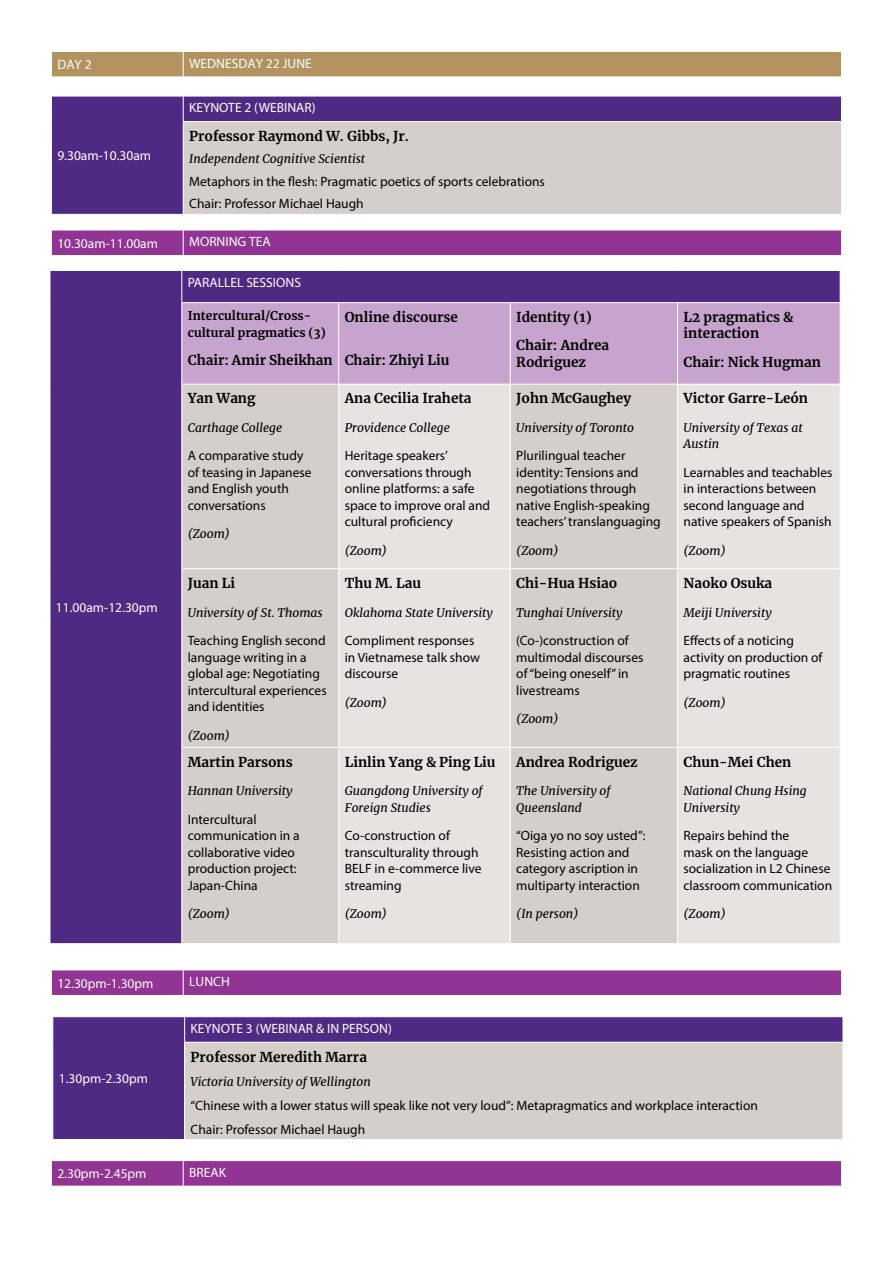
<style>
.page{position:relative;width:893px;height:1263px;background:#fff}
.page>*{position:absolute;margin:0;border:0;box-sizing:border-box;transform-origin:0 0}
.t1{font:13.5px/16.5px "Myriad Pro";color:#000}
.t2{font:700 13.5px/28.5px "Merriweather";color:#000}
.t3{font:13.5px "Myriad Pro";color:#fff}
.t4{font:italic 12px/16.5px "Merriweather";color:#000}
.t5{font:700 12px/16.5px "Merriweather";color:#000}
</style>
<div class="page">
<hr style="left:856px;top:1016px;width:1px;height:142px;background:#4f2a84">
<svg style="left:51px;top:51px;width:791px;height:26px;background:#b6996a"></svg>
<div style="left:51px;top:230px;width:791px;height:25px;background:#913493"></div>
<div style="left:52px;top:97px;width:789px;height:117px;background:#4f2a84"></div>
<div style="left:183px;top:122px;width:659px;height:92px;background:#d5cfcb"></div>
<svg style="left:51px;top:96px;width:1px;height:26px"></svg>
<svg style="left:183px;top:96px;width:1px;height:25px"></svg>
<svg style="left:841px;top:96px;width:1px;height:25px"></svg>
<hr style="left:183px;top:121px;width:659px;height:1px;background:#fff">
<hr style="left:183px;top:122px;width:1px;height:92px;background:#fff">
<hr style="left:841px;top:122px;width:1px;height:92px;background:#fff">
<div style="left:51px;top:271px;width:789px;height:672px;background:#4f2a84"></div>
<div style="left:182px;top:303px;width:658px;height:81px;background:#c7a4cd"></div>
<div style="left:182px;top:385px;width:156px;height:558px;background:#d5cfcb"></div>
<svg style="left:339px;top:385px;width:501px;height:558px;background:#e1dcd9"></svg>
<hr style="left:181px;top:271px;width:1px;height:31px;background:#fff">
<hr style="left:181px;top:302px;width:158px;height:1px;background:#fff">
<hr style="left:181px;top:303px;width:1px;height:81px;background:#fff">
<hr style="left:339px;top:302px;width:171px;height:1px;background:#fff">
<hr style="left:338px;top:303px;width:1px;height:81px;background:#fff">
<hr style="left:510px;top:302px;width:167px;height:1px;background:#fff">
<hr style="left:510px;top:303px;width:1px;height:81px;background:#fff">
<hr style="left:677px;top:302px;width:163px;height:1px;background:#fff">
<hr style="left:677px;top:303px;width:1px;height:81px;background:#fff">
<hr style="left:181px;top:384px;width:158px;height:1px;background:#fff">
<hr style="left:181px;top:384px;width:1px;height:184px;background:#fff">
<hr style="left:339px;top:384px;width:171px;height:1px;background:#fff">
<hr style="left:338px;top:384px;width:1px;height:184px;background:#fff">
<hr style="left:510px;top:384px;width:167px;height:1px;background:#fff">
<hr style="left:510px;top:384px;width:1px;height:184px;background:#fff">
<hr style="left:677px;top:384px;width:163px;height:1px;background:#fff">
<hr style="left:677px;top:384px;width:1px;height:184px;background:#fff">
<hr style="left:181px;top:568px;width:158px;height:1px;background:#fff">
<hr style="left:181px;top:569px;width:1px;height:178px;background:#fff">
<hr style="left:339px;top:568px;width:171px;height:1px;background:#fff">
<hr style="left:338px;top:569px;width:1px;height:178px;background:#fff">
<hr style="left:510px;top:568px;width:167px;height:1px;background:#fff">
<hr style="left:510px;top:569px;width:1px;height:178px;background:#fff">
<hr style="left:677px;top:568px;width:163px;height:1px;background:#fff">
<hr style="left:677px;top:569px;width:1px;height:178px;background:#fff">
<hr style="left:181px;top:747px;width:158px;height:1px;background:#fff">
<hr style="left:181px;top:748px;width:1px;height:195px;background:#fff">
<hr style="left:339px;top:747px;width:171px;height:1px;background:#fff">
<hr style="left:338px;top:748px;width:1px;height:195px;background:#fff">
<hr style="left:510px;top:747px;width:167px;height:1px;background:#fff">
<hr style="left:510px;top:748px;width:1px;height:195px;background:#fff">
<hr style="left:677px;top:747px;width:163px;height:1px;background:#fff">
<hr style="left:677px;top:748px;width:1px;height:195px;background:#fff">
<div style="left:51px;top:970px;width:791px;height:25px;background:#913493"></div>
<svg style="left:51px;top:1160px;width:791px;height:26px;background:#973f99"></svg>
<div style="left:53px;top:1017px;width:790px;height:122px;background:#4f2a84"></div>
<div style="left:185px;top:1042px;width:658px;height:97px;background:#d5cfcb"></div>
<svg style="left:52px;top:1017px;width:1px;height:25px"></svg>
<svg style="left:184px;top:1017px;width:1px;height:25px"></svg>
<hr style="left:184px;top:1042px;width:659px;height:1px;background:#fff">
<hr style="left:184px;top:1042px;width:1px;height:97px;background:#fff">
<p class="t3" style="left:57px;top:56px;width:36px">DAY 2</p>
<p class="t3" style="left:189px;top:55px;width:124px">WEDNESDAY 22 JUNE</p>
<p class="t3" style="left:57px;top:147px;width:95px">9.30am-10.30am</p>
<p class="t3" style="left:189px;top:99px;width:128px">KEYNOTE 2 (WEBINAR)</p>
<p class="t2" style="left:189px;top:121px;width:221px">Professor Raymond W. Gibbs, Jr.</p>
<p class="t4" style="left:189px;top:150px;width:177px">Independent Cognitive Scientist</p>
<p class="t1" style="left:189px;top:170px;width:357px;line-height:22.5px">Metaphors in the flesh: Pragmatic poetics of sports celebrations<br>Chair: Professor Michael Haugh</p>
<p class="t3" style="left:57px;top:235px;width:102px">10.30am-11.00am</p>
<p class="t3" style="left:189px;top:233px;width:83px">MORNING TEA</p>
<p class="t3" style="left:188px;top:274px;width:115px">PARALLEL SESSIONS</p>
<p class="t5" style="left:188px;top:307px;width:140px">Intercultural/Cross&shy;cultural pragmatics (3)</p>
<p class="t2" style="left:188px;top:346px;width:146px">Chair: Amir Sheikhan</p>
<p class="t3" style="left:56px;top:599px;width:103px">11.00am-12.30pm</p>
<p class="t2" style="left:188px;top:384px;width:69px">Yan Wang</p>
<p class="t4" style="left:188px;top:419px;width:96px">Carthage College</p>
<p class="t1" style="left:188px;top:447px;width:125px">A comparative study of teasing in Japanese and English youth conversations</p>
<p class="t4" style="left:188px;top:525px;width:44px">(Zoom)</p>
<p class="t2" style="left:188px;top:568px;width:49px">Juan Li</p>
<p class="t4" style="left:188px;top:604px;width:136px">University of St. Thomas</p>
<p class="t1" style="left:188px;top:632px;width:140px">Teaching English second language writing in a global age: Negotiating intercultural experiences and identities</p>
<p class="t4" style="left:188px;top:727px;width:44px">(Zoom)</p>
<p class="t2" style="left:188px;top:747px;width:106px">Martin Parsons</p>
<p class="t4" style="left:188px;top:782px;width:106px">Hannan University</p>
<p class="t1" style="left:188px;top:811px;width:113px">Intercultural communication in a collaborative video production project:<br>Japan-China</p>
<p class="t4" style="left:188px;top:905px;width:44px">(Zoom)</p>
<p class="t2" style="left:345px;top:302px;width:115px">Online discourse</p>
<p class="t2" style="left:345px;top:346px;width:106px">Chair: Zhiyi Liu</p>
<p class="t2" style="left:345px;top:384px;width:128px">Ana Cecilia Iraheta</p>
<p class="t4" style="left:345px;top:419px;width:107px">Providence College</p>
<p class="t1" style="left:345px;top:447px;width:147px">Heritage speakers’ conversations through online platforms: a safe space to improve oral and cultural proficiency</p>
<p class="t4" style="left:345px;top:542px;width:44px">(Zoom)</p>
<p class="t2" style="left:345px;top:568px;width:78px">Thu M. Lau</p>
<p class="t4" style="left:345px;top:604px;width:150px">Oklahoma State University</p>
<p class="t1" style="left:345px;top:632px;width:137px">Compliment responses in Vietnamese talk show discourse</p>
<p class="t4" style="left:345px;top:694px;width:44px">(Zoom)</p>
<p class="t2" style="left:345px;top:747px;width:152px">Linlin Yang &amp; Ping Liu</p>
<p class="t4" style="left:345px;top:782px;width:139px">Guangdong University of<br>Foreign Studies</p>
<p class="t1" style="left:345px;top:827px;width:138px">Co-construction of transculturality through<br>BELF in e-commerce live streaming</p>
<p class="t4" style="left:345px;top:905px;width:44px">(Zoom)</p>
<p class="t2" style="left:516px;top:302px;width:94px">Identity (1)<br>Chair: Andrea</p>
<p class="t2" style="left:516px;top:347px;width:71px">Rodriguez</p>
<p class="t2" style="left:516px;top:384px;width:116px">John McGaughey</p>
<p class="t4" style="left:516px;top:419px;width:119px">University of Toronto</p>
<p class="t1" style="left:516px;top:447px;width:146px">Plurilingual teacher identity: Tensions and negotiations through native English-speaking teachers’ translanguaging</p>
<p class="t4" style="left:516px;top:542px;width:44px">(Zoom)</p>
<p class="t2" style="left:516px;top:568px;width:102px">Chi-Hua Hsiao</p>
<p class="t4" style="left:516px;top:604px;width:108px">Tunghai University</p>
<p class="t1" style="left:516px;top:632px;width:129px">(Co-)construction of multimodal discourses of “being oneself” in livestreams</p>
<p class="t4" style="left:516px;top:710px;width:44px">(Zoom)</p>
<p class="t2" style="left:516px;top:747px;width:123px">Andrea Rodriguez</p>
<p class="t4" style="left:516px;top:782px;width:96px">The University of<br>Queensland</p>
<p class="t1" style="left:516px;top:827px;width:131px">“Oiga yo no soy usted”:<br>Resisting action and category ascription in multiparty interaction</p>
<p class="t4" style="left:516px;top:905px;width:64px">(In person)</p>
<p class="t3" style="left:57px;top:975px;width:98px">12.30pm-1.30pm</p>
<p class="t3" style="left:189px;top:973px;width:42px">LUNCH</p>
<p class="t2" style="left:683px;top:308px;width:111px;line-height:16.5px">L2 pragmatics &amp; interaction</p>
<p class="t2" style="left:683px;top:347px;width:139px">Chair: Nick Hugman</p>
<p class="t2" style="left:683px;top:384px;width:126px">Victor Garre-León</p>
<p class="t4" style="left:683px;top:419px;width:121px">University of Texas at<br>Austin</p>
<p class="t1" style="left:683px;top:464px;width:150px">Learnables and teachables in interactions between second language and native speakers of Spanish</p>
<p class="t4" style="left:683px;top:542px;width:44px">(Zoom)</p>
<p class="t2" style="left:683px;top:568px;width:90px">Naoko Osuka</p>
<p class="t4" style="left:683px;top:604px;width:90px">Meiji University</p>
<p class="t1" style="left:683px;top:632px;width:140px">Effects of a noticing activity on production of pragmatic routines</p>
<p class="t4" style="left:683px;top:694px;width:44px">(Zoom)</p>
<p class="t2" style="left:683px;top:747px;width:109px">Chun-Mei Chen</p>
<p class="t4" style="left:683px;top:782px;width:125px">National Chung Hsing<br>University</p>
<p class="t1" style="left:683px;top:827px;width:150px">Repairs behind the<br>mask on the language socialization in L2 Chinese classroom communication</p>
<p class="t4" style="left:683px;top:905px;width:44px">(Zoom)</p>
<p class="t3" style="left:59px;top:1070px;width:91px">1.30pm-2.30pm</p>
<p class="t3" style="left:191px;top:1020px;width:203px">KEYNOTE 3 (WEBINAR &amp; IN PERSON)</p>
<p class="t2" style="left:191px;top:1042px;width:178px">Professor Meredith Marra</p>
<p class="t4" style="left:191px;top:1072px;width:182px">Victoria University of Wellington</p>
<p class="t1" style="left:191px;top:1093px;width:569px;line-height:24px">“Chinese with a lower status will speak like not very loud”: Metapragmatics and workplace interaction<br>Chair: Professor Michael Haugh</p>
<p class="t3" style="left:57px;top:1165px;width:91px">2.30pm-2.45pm</p>
<p class="t3" style="left:189px;top:1164px;width:38px">BREAK</p>
</div>
